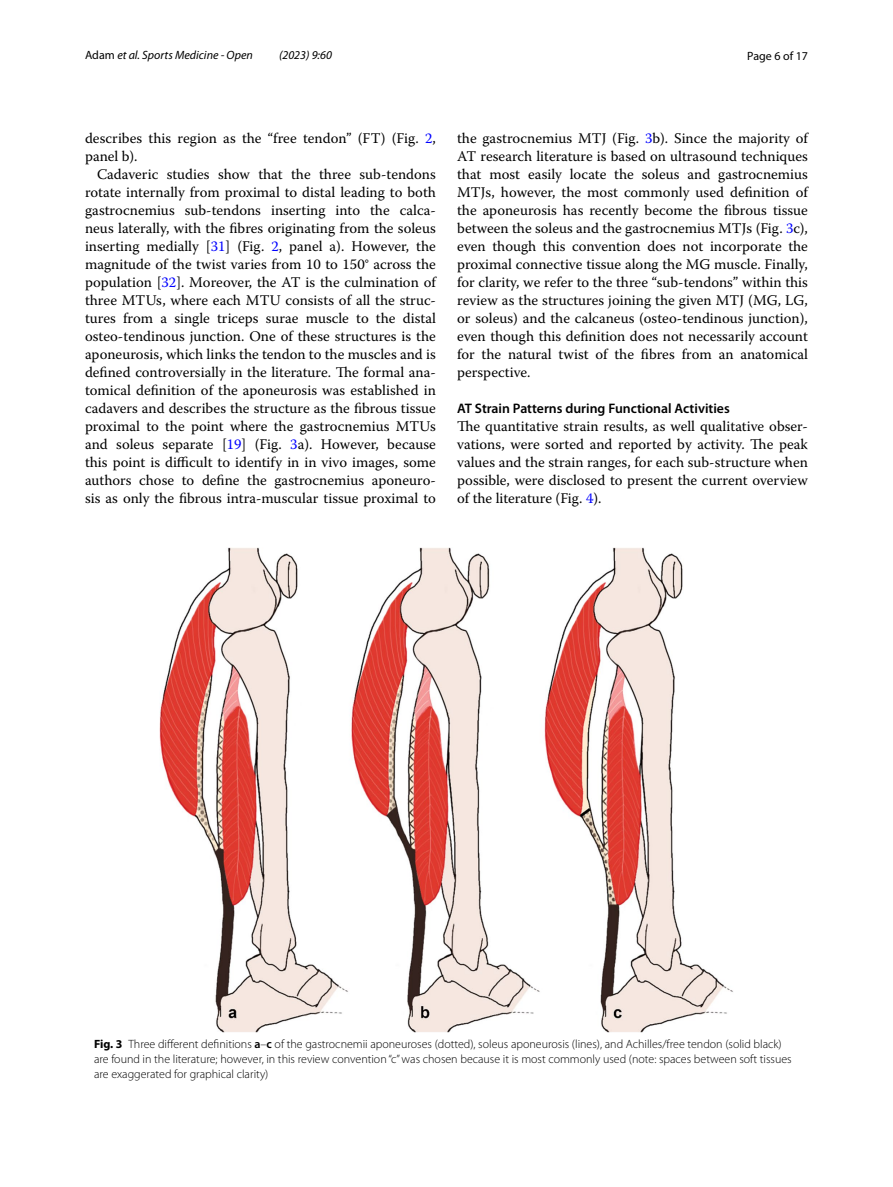
<style>
.page{position:relative;width:893px;height:1187px;background:#fff}
.page>*{position:absolute;margin:0;border:0;box-sizing:border-box;transform-origin:0 0}
.t1{font:14.7px/18px "Warnock Pro";color:#000;text-align:justify}
.t2{font:600 13.8px "Myriad Pro";color:#000}
.t3{font:300 12px/15px "Myriad Pro";color:#000}
.t4{font:italic 12px "Myriad Pro";color:#000}
.t5{font:12px "Myriad Pro";color:#000}
.s1{font-style:normal}
.s2{color:#00f}
.s3{font-weight:700}
.s4{font-weight:600}
</style>
<div class="page">
<img style="left:159px;top:547px;width:574px;height:485px">
<p class="t4" style="left:85px;top:48px;width:169px"><span class="s1">Adam</span> et al. Sports Medicine - Open</p>
<p class="t4" style="left:279px;top:48px;width:54px">(2023) 9:60</p>
<p class="t5" style="left:747px;top:48px;width:62px">Page 6 of 17</p>
<p class="t1" style="left:85px;top:128px;width:352px">describes this region as the “free tendon” (FT) (Fig. <span class="s2">2</span>, panel b).</p>
<p class="t1" style="left:85px;top:164px;width:352px;text-indent:12px">Cadaveric studies show that the three sub-tendons rotate internally from proximal to distal leading to both gastrocnemius sub-tendons inserting into the calca&shy;neus laterally, with the fibres originating from the soleus inserting medially [<span class="s2">31</span>] (Fig. <span class="s2">2</span>, panel a). However, the magnitude of the twist varies from 10 to 150° across the population [<span class="s2">32</span>]. Moreover, the AT is the culmination of three MTUs, where each MTU consists of all the struc&shy;tures from a single triceps surae muscle to the distal osteo-tendinous junction. One of these structures is the aponeurosis, which links the tendon to the muscles and is defined controversially in the literature. The formal ana&shy;tomical definition of the aponeurosis was established in cadavers and describes the structure as the fibrous tissue proximal to the point where the gastrocnemius MTUs and soleus separate [<span class="s2">19</span>] (Fig. <span class="s2">3</span>a). However, because this point is difficult to identify in in vivo images, some authors chose to define the gastrocnemius aponeuro&shy;sis as only the fibrous intra-muscular tissue proximal to</p>
<p class="t1" style="left:457px;top:128px;width:352px">the gastrocnemius MTJ (Fig. <span class="s2">3</span>b). Since the majority of AT research literature is based on ultrasound techniques that most easily locate the soleus and gastrocnemius MTJs, however, the most commonly used definition of the aponeurosis has recently become the fibrous tissue between the soleus and the gastrocnemius MTJs (Fig. <span class="s2">3</span>c), even though this convention does not incorporate the proximal connective tissue along the MG muscle. Finally, for clarity, we refer to the three “sub-tendons” within this review as the structures joining the given MTJ (MG, LG, or soleus) and the calcaneus (osteo-tendinous junction), even though this definition does not necessarily account for the natural twist of the fibres from an anatomical perspective.</p>
<p class="t2" style="left:457px;top:399px;width:274px">AT Strain Patterns during Functional Activities</p>
<p class="t1" style="left:457px;top:416px;width:352px">The quantitative strain results, as well qualitative obser&shy;vations, were sorted and reported by activity. The peak values and the strain ranges, for each sub-structure when possible, were disclosed to present the current overview of the literature (Fig. <span class="s2">4</span>).</p>
<p class="t3" style="left:94px;top:1036px;width:699px"><span class="s3">Fig. 3</span> Three different definitions <span class="s4">a</span>–<span class="s4">c</span> of the gastrocnemii aponeuroses (dotted), soleus aponeurosis (lines), and Achilles/free tendon (solid black) are found in the literature; however, in this review convention “c” was chosen because it is most commonly used (note: spaces between soft tissues are exaggerated for graphical clarity)</p>
</div>
